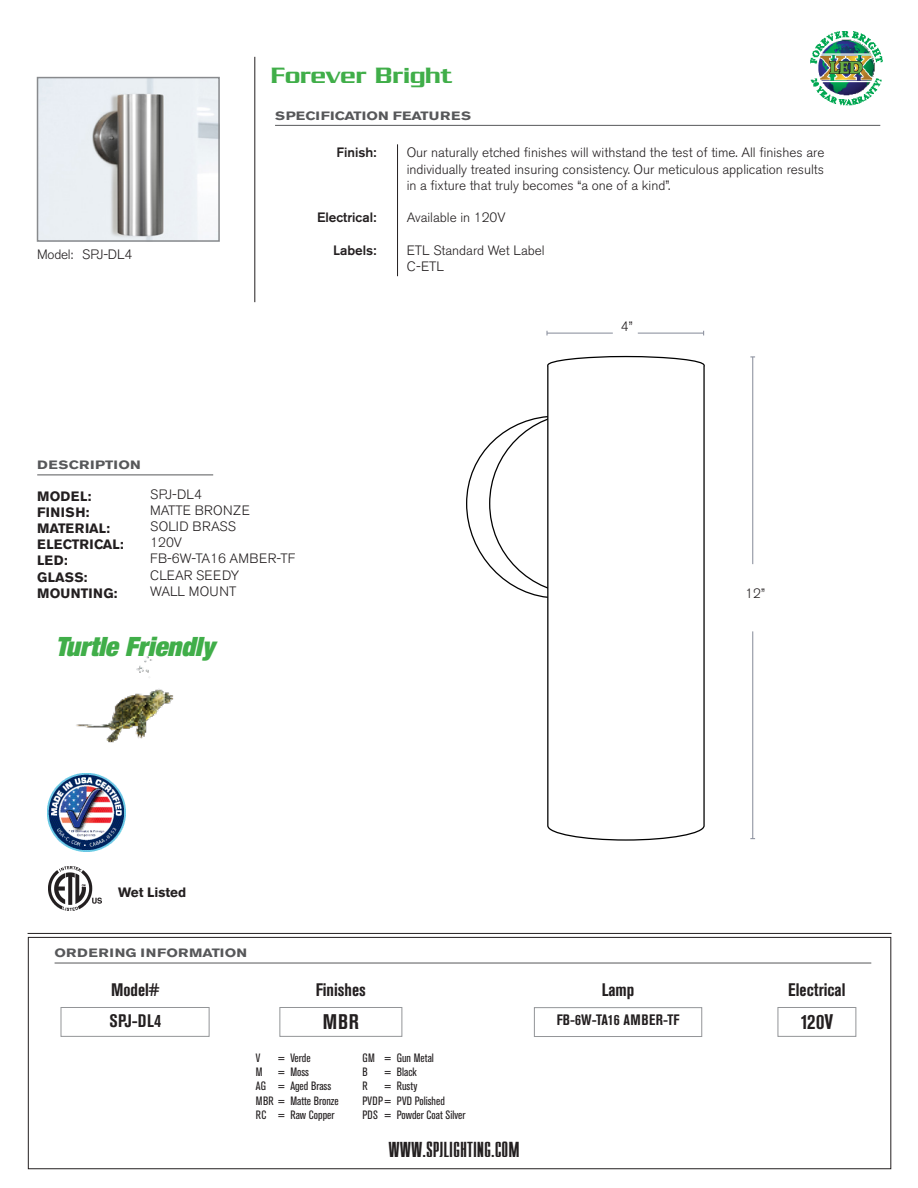
<style>
.page{position:relative;width:918px;height:1188px;background:#fff}
.page>*{position:absolute;margin:0;border:0;box-sizing:border-box;transform-origin:0 0}
.t1{font:italic 900 expanded 26.7px "Helvetica Neue";color:#40ae49}
.t2{font:500 24px "Serpentine";color:#40ae49}
.t3{font:700 condensed 21px "Akzidenz Grotesk BE";letter-spacing:.03em;color:#231f20}
.t4{font:700 condensed 18px "Akzidenz Grotesk BE";color:#231f20}
.t5{font:18px "Compact";color:#231f20}
.t6{font:700 condensed 15px "Akzidenz Grotesk BE";letter-spacing:.01em;color:#231f20}
.t7{font:300 13.5px/16.2px "Akzidenz Grotesk BE";color:#231f20}
.t8{font:700 13.5px/16.2px "Akzidenz Grotesk BE";letter-spacing:.02em;color:#231f20}
.t9{font:500 13.5px "Akzidenz Grotesk BE";color:#231f20}
.t10{font:300 13.5px "Akzidenz Grotesk BE";letter-spacing:-.02em;color:#231f20}
.t11{font:700 13.5px "Akzidenz Grotesk BE";color:#231f20}
.t12{font:condensed 12px/14.4px "Akzidenz Grotesk BE";color:#231f20}
.t13{font:700 12px "Akzidenz Grotesk BE";letter-spacing:.02em;color:#57585a;scale:1.22 1}
.t14{font:700 12px "Akzidenz Grotesk BE";color:#57585a;scale:1.22 1}
</style>
<div class="page">
<hr style="left:37px;top:475px;width:176px;height:1px;background:#57585a">
<hr style="left:275px;top:125px;width:605px;height:1px;background:#57585a">
<img style="left:810px;top:31px;width:73px;height:75px">
<hr style="left:254px;top:57px;width:1px;height:245px;background:#231f20">
<hr style="left:397px;top:144px;width:1px;height:132px;background:#231f20">
<img style="left:49px;top:867px;width:53px;height:43px">
<img style="left:47px;top:773px;width:78px;height:78px">
<hr style="left:28px;top:933px;width:864px;height:1px;background:#231f20">
<div style="left:28px;top:937px;width:863px;height:232px;border:1px solid #231f20"></div>
<hr style="left:55px;top:963px;width:816px;height:1px;background:#57585a">
<div style="left:778px;top:1007px;width:78px;height:30px;border:1px solid #939598"></div>
<div style="left:534px;top:1007px;width:168px;height:30px;border:1px solid #939598"></div>
<div style="left:279px;top:1007px;width:123px;height:30px;border:1px solid #939598"></div>
<div style="left:61px;top:1007px;width:148px;height:30px;border:1px solid #939598"></div>
<img style="left:40px;top:80px;width:177px;height:159px">
<div style="left:37px;top:77px;width:183px;height:165px;border:2px solid #888a8d"></div>
<div style="left:547px;top:356px;width:158px;height:19px;border:1px solid #000;border-radius:50%"></div>
<svg style="left:547px;top:364px;width:158px;height:477px"></svg>
<hr style="left:547px;top:333px;width:66px;height:1px;background:#8a8f9d">
<hr style="left:638px;top:333px;width:66px;height:1px;background:#8a8f9d">
<hr style="left:752px;top:357px;width:1px;height:207px;background:#8a8f9d">
<hr style="left:752px;top:631px;width:1px;height:208px;background:#8a8f9d">
<img style="left:76px;top:656px;width:98px;height:87px">
<h2 class="t2" style="left:271px;top:62px;width:183px">Forever Bright</h2>
<p class="t10" style="left:37px;top:246px;width:97px">Model: SPJ-DL4</p>
<p class="t14" style="left:275px;top:108px;width:162px">SPECIFICATION FEATURES</p>
<p class="t9" style="left:336px;top:144px;width:42px">Finish:</p>
<p class="t7" style="left:407px;top:145px;width:419px;text-align:justify">Our naturally etched finishes will withstand the test of time. All finishes are individually treated insuring consistency. Our meticulous application results in a fixture that truly becomes “a one of a kind”.</p>
<p class="t9" style="left:317px;top:209px;width:61px">Electrical:</p>
<p class="t7" style="left:407px;top:210px;width:100px">Available in 120V</p>
<p class="t9" style="left:333px;top:242px;width:45px">Labels:</p>
<p class="t7" style="left:407px;top:242px;width:140px">ETL Standard Wet Label<br>C-ETL</p>
<p class="t7" style="left:621px;top:318px;width:13px">4”</p>
<p class="t13" style="left:37px;top:458px;width:86px">DESCRIPTION</p>
<p class="t8" style="left:37px;top:488px;width:88px">MODEL:<br>FINISH:<br>MATERIAL:<br>ELECTRICAL:<br>LED:<br>GLASS:<br>MOUNTING:</p>
<p class="t7" style="left:150px;top:486px;width:147px">SPJ-DL4<br>MATTE BRONZE<br>SOLID BRASS<br>120V<br>FB-6W-TA16 AMBER-TF<br>CLEAR SEEDY<br>WALL MOUNT</p>
<p class="t7" style="left:745px;top:585px;width:21px">12”</p>
<h1 class="t1" style="left:56px;top:629px;width:161px">Turtle Friendly</h1>
<p class="t11" style="left:118px;top:884px;width:70px">Wet Listed</p>
<p class="t13" style="left:55px;top:946px;width:159px">ORDERING INFORMATION</p>
<h3 class="t4" style="left:111px;top:980px;width:50px">Model#</h3>
<h3 class="t4" style="left:109px;top:1010px;width:53px">SPJ-DL4</h3>
<h3 class="t4" style="left:316px;top:980px;width:52px">Finishes</h3>
<h3 class="t3" style="left:323px;top:1010px;width:38px">MBR</h3>
<p class="t12" style="left:256px;top:1051px;width:6px">V</p>
<p class="t12" style="left:278px;top:1051px;width:34px">= Verde</p>
<p class="t12" style="left:256px;top:1065px;width:8px">M</p>
<p class="t12" style="left:256px;top:1065px;width:84px;text-indent:22px">= Moss<br>AG = Aged Brass<br>MBR = Matte Bronze<br>RC = Raw Copper</p>
<p class="t12" style="left:362px;top:1051px;width:73px">GM = Gun Metal<br>B</p>
<p class="t12" style="left:385px;top:1065px;width:33px">= Black</p>
<p class="t12" style="left:362px;top:1079px;width:7px">R</p>
<p class="t12" style="left:362px;top:1079px;width:105px;text-indent:22px">= Rusty<br>PVDP = PVD Polished<br>PDS = Powder Coat Silver</p>
<h3 class="t5" style="left:389px;top:1139px;width:133px">WWW.SPJLIGHTING.COM</h3>
<h3 class="t4" style="left:602px;top:980px;width:34px">Lamp</h3>
<p class="t6" style="left:557px;top:1011px;width:124px">FB-6W-TA16 AMBER-TF</p>
<h3 class="t4" style="left:788px;top:980px;width:59px">Electrical</h3>
<h3 class="t3" style="left:800px;top:1010px;width:34px">120V</h3>
</div>
